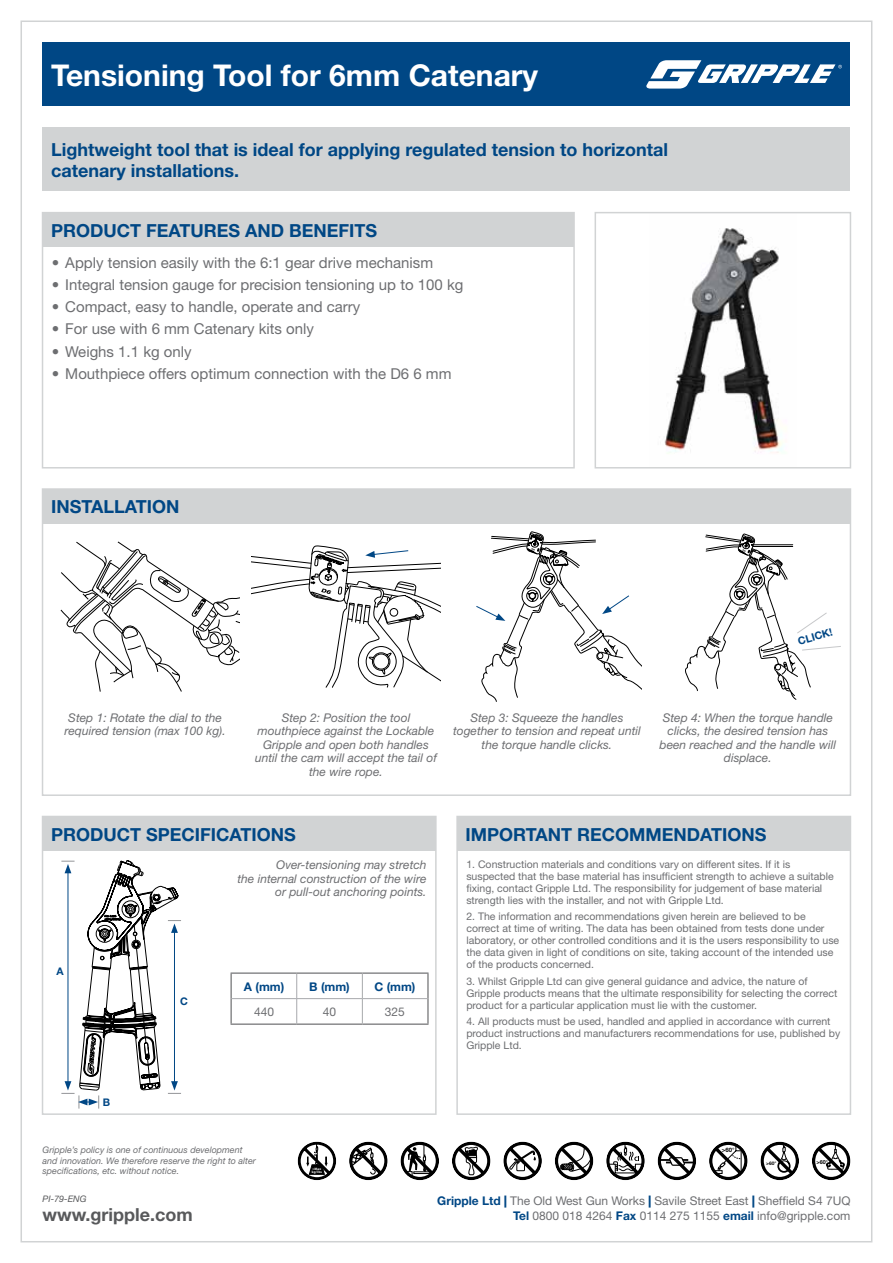
<style>
.page{position:relative;width:893px;height:1263px;background:#fff}
.page>*{position:absolute;margin:0;border:0;box-sizing:border-box;transform-origin:0 0}
.t1{font:700 30px "Helvetica Neue LT";color:#fff}
.t2{font:700 18px/21px "Helvetica Neue LT";color:#004785}
.t3{font:700 18px "Helvetica Neue LT";color:#58595b}
.t4{font:15px "Helvetica Neue LT";color:#6d6e71}
.t5{font:italic 12px/13.5px "Helvetica Neue LT";color:#6d6e71;text-align:center}
.t6{font:12px/15px "Helvetica Neue LT";color:#6d6e71;text-align:right}
.t7{font:700 12px "Helvetica Neue LT";color:#004785}
.t8{font:10.5px/12px "Helvetica Neue LT";color:#6d6e71}
.t9{font:700 10.5px "Helvetica Neue LT";color:#004785}
.t10{font:italic 9px/10.5px "Helvetica Neue LT";color:#6d6e71}
.t11{font:italic 9px "Helvetica Neue LT";color:#58595b}
.t12{font:700 6px "Helvetica Neue LT";color:#000}
.t13{font:700 5.4px "Helvetica Neue LT";color:#000}
.t14{font:700 4.8px "Helvetica Neue LT";color:#000}
.t15{font:700 3.3px/3.3px "Myriad Pro";letter-spacing:.075em;color:#fff}
.s1{font-weight:700}
.s2{font-weight:700;color:#004785}
.s3{font-weight:900;color:#004785}
</style>
<div class="page">
<div style="left:42px;top:212px;width:533px;height:256px;border:2px solid #d1d3d4"></div>
<div style="left:456px;top:816px;width:395px;height:299px;border:2px solid #d1d3d4"></div>
<div style="left:42px;top:816px;width:395px;height:299px;border:2px solid #d1d3d4"></div>
<div style="left:43px;top:128px;width:807px;height:63px;background:#d1d3d4"></div>
<div style="left:43px;top:213px;width:531px;height:34px;background:#d1d3d4"></div>
<div style="left:457px;top:816px;width:393px;height:34px;background:#d1d3d4"></div>
<div style="left:43px;top:816px;width:393px;height:34px;background:#d1d3d4"></div>
<div style="left:43px;top:489px;width:807px;height:34px;background:#d1d3d4"></div>
<div style="left:43px;top:43px;width:807px;height:63px;background:#004785"></div>
<img style="left:664px;top:228px;width:119px;height:226px">
<div style="left:595px;top:212px;width:256px;height:256px;border:2px solid #d1d3d4"></div>
<svg style="left:646px;top:60px;width:196px;height:29px"></svg>
<svg style="left:298px;top:1142px;width:38px;height:38px"></svg>
<svg style="left:349px;top:1142px;width:39px;height:38px"></svg>
<svg style="left:606px;top:1142px;width:39px;height:38px"></svg>
<svg style="left:400px;top:1142px;width:39px;height:38px"></svg>
<svg style="left:658px;top:1142px;width:38px;height:38px"></svg>
<svg style="left:452px;top:1142px;width:38px;height:38px"></svg>
<svg style="left:709px;top:1142px;width:39px;height:38px"></svg>
<svg style="left:503px;top:1142px;width:39px;height:38px"></svg>
<svg style="left:760px;top:1142px;width:39px;height:38px"></svg>
<svg style="left:555px;top:1142px;width:38px;height:38px"></svg>
<svg style="left:812px;top:1142px;width:38px;height:38px"></svg>
<svg style="left:61px;top:542px;width:178px;height:150px"></svg>
<hr style="left:231px;top:972px;width:66px;height:2px;background:#636466">
<hr style="left:297px;top:972px;width:65px;height:2px;background:#636466">
<hr style="left:362px;top:972px;width:67px;height:2px;background:#636466">
<hr style="left:427px;top:974px;width:2px;height:24px;background:#636466">
<svg style="left:231px;top:974px;width:1px;height:49px"></svg>
<hr style="left:427px;top:998px;width:2px;height:25px;background:#636466">
<hr style="left:231px;top:1023px;width:66px;height:2px;background:#636466">
<hr style="left:297px;top:1023px;width:65px;height:2px;background:#636466">
<hr style="left:362px;top:1023px;width:67px;height:2px;background:#636466">
<hr style="left:232px;top:998px;width:65px;height:1px;background:#a7a9ac">
<hr style="left:297px;top:998px;width:65px;height:1px;background:#a7a9ac">
<svg style="left:296px;top:974px;width:1px;height:49px"></svg>
<hr style="left:362px;top:998px;width:65px;height:1px;background:#a7a9ac">
<svg style="left:362px;top:974px;width:1px;height:49px"></svg>
<svg style="left:61px;top:860px;width:120px;height:248px"></svg>
<svg style="left:252px;top:546px;width:188px;height:142px"></svg>
<svg style="left:476px;top:531px;width:165px;height:171px"></svg>
<svg style="left:685px;top:534px;width:156px;height:165px"></svg>
<h1 class="t1" style="left:51px;top:57px;width:489px">Tensioning Tool for 6mm Catenary</h1>
<h2 class="t2" style="left:51px;top:139px;width:619px">Lightweight tool that is ideal for applying regulated tension to horizontal catenary installations.</h2>
<h2 class="t2" style="left:51px;top:219px;width:328px">PRODUCT FEATURES AND BENEFITS</h2>
<h3 class="t4" style="left:52px;top:253px;width:383px"><span class="s1">•</span> Apply tension easily with the 6:1 gear drive mechanism</h3>
<h3 class="t4" style="left:52px;top:276px;width:413px"><span class="s1">•</span> Integral tension gauge for precision tensioning up to 100 kg</h3>
<h3 class="t4" style="left:52px;top:298px;width:310px"><span class="s1">•</span> Compact, easy to handle, operate and carry</h3>
<h3 class="t4" style="left:52px;top:320px;width:264px"><span class="s1">•</span> For use with 6 mm Catenary kits only</h3>
<h3 class="t4" style="left:52px;top:342px;width:141px"><span class="s1">•</span> Weighs 1.1 kg only</h3>
<h3 class="t4" style="left:52px;top:365px;width:401px"><span class="s1">•</span> Mouthpiece offers optimum connection with the D6 6 mm</h3>
<h2 class="t2" style="left:51px;top:496px;width:130px">INSTALLATION</h2>
<p class="t9" style="left:796px;top:635px;width:37px;rotate:-16deg">CLICK!</p>
<p class="t5" style="left:64px;top:710px;width:163px">Step 1: Rotate the dial to the required tension (max 100 kg).</p>
<p class="t5" style="left:255px;top:710px;width:183px">Step 2: Position the tool mouthpiece against the Lockable<br>Gripple and open both handles until the cam will accept the tail of the wire rope.</p>
<p class="t5" style="left:453px;top:710px;width:189px">Step 3: Squeeze the handles together to tension and repeat until the torque handle clicks.</p>
<p class="t5" style="left:660px;top:710px;width:178px">Step 4: When the torque handle clicks, the desired tension has been reached and the handle will displace.</p>
<h2 class="t2" style="left:51px;top:823px;width:246px">PRODUCT SPECIFICATIONS</h2>
<h2 class="t2" style="left:466px;top:823px;width:302px">IMPORTANT RECOMMENDATIONS</h2>
<p class="t9" style="left:56px;top:965px;width:9px">A</p>
<p class="t9" style="left:180px;top:995px;width:9px">C</p>
<p class="t5" style="left:238px;top:858px;width:191px;text-align:right">Over-tensioning may stretch<br>the internal construction of the wire or pull-out anchoring points.</p>
<p class="t7" style="left:244px;top:979px;width:42px">A (mm)</p>
<p class="t7" style="left:309px;top:979px;width:42px">B (mm)</p>
<p class="t7" style="left:374px;top:979px;width:43px">C (mm)</p>
<p class="t6" style="left:254px;top:1004px;width:22px">440</p>
<p class="t6" style="left:323px;top:1004px;width:15px">40</p>
<p class="t6" style="left:385px;top:1004px;width:22px">325</p>
<p class="t8" style="left:466px;top:858px;width:369px">1. Construction materials and conditions vary on different sites. If it is suspected that the base material has insufficient strength to achieve a suitable fixing, contact Gripple Ltd. The responsibility for judgement of base material strength lies with the installer, and not with Gripple Ltd.</p>
<p class="t8" style="left:466px;top:910px;width:374px">2. The information and recommendations given herein are believed to be correct at time of writing. The data has been obtained from tests done under laboratory, or other controlled conditions and it is the users responsibility to use the data given in light of conditions on site, taking account of the intended use of the products concerned.</p>
<p class="t8" style="left:466px;top:975px;width:372px">3. Whilst Gripple Ltd can give general guidance and advice, the nature of<br>Gripple products means that the ultimate responsibility for selecting the correct product for a particular application must lie with the customer.</p>
<p class="t8" style="left:466px;top:1015px;width:375px">4. All products must be used, handled and applied in accordance with current product instructions and manufacturers recommendations for use, published by<br>Gripple Ltd.</p>
<p class="t9" style="left:103px;top:1095px;width:9px">B</p>
<p class="t10" style="left:43px;top:1144px;width:215px">Gripple’s policy is one of continuous development and innovation. We therefore reserve the right to alter specifications, etc. without notice.</p>
<p class="t11" style="left:43px;top:1193px;width:46px">PI-79-ENG</p>
<h2 class="t3" style="left:43px;top:1203px;width:152px">www.gripple.com</h2>
<p class="t15" style="left:312px;top:1167px;width:12px">&gt;Max kg/lbs</p>
<p class="t12" style="left:722px;top:1146px;width:14px">&gt;60°</p>
<p class="t14" style="left:766px;top:1160px;width:12px">&gt;60°</p>
<p class="t13" style="left:816px;top:1158px;width:13px">&gt;60°</p>
<p class="t6" style="left:437px;top:1193px;width:415px"><span class="s2">Gripple Ltd</span> <span class="s3">|</span> The Old West Gun Works <span class="s3">|</span> Savile Street East <span class="s3">|</span> Sheffield S4 7UQ<br><span class="s2">Tel</span> 0800 018 4264 <span class="s2">Fax</span> 0114 275 1155 <span class="s2">email</span> info@gripple.com</p>
</div>
